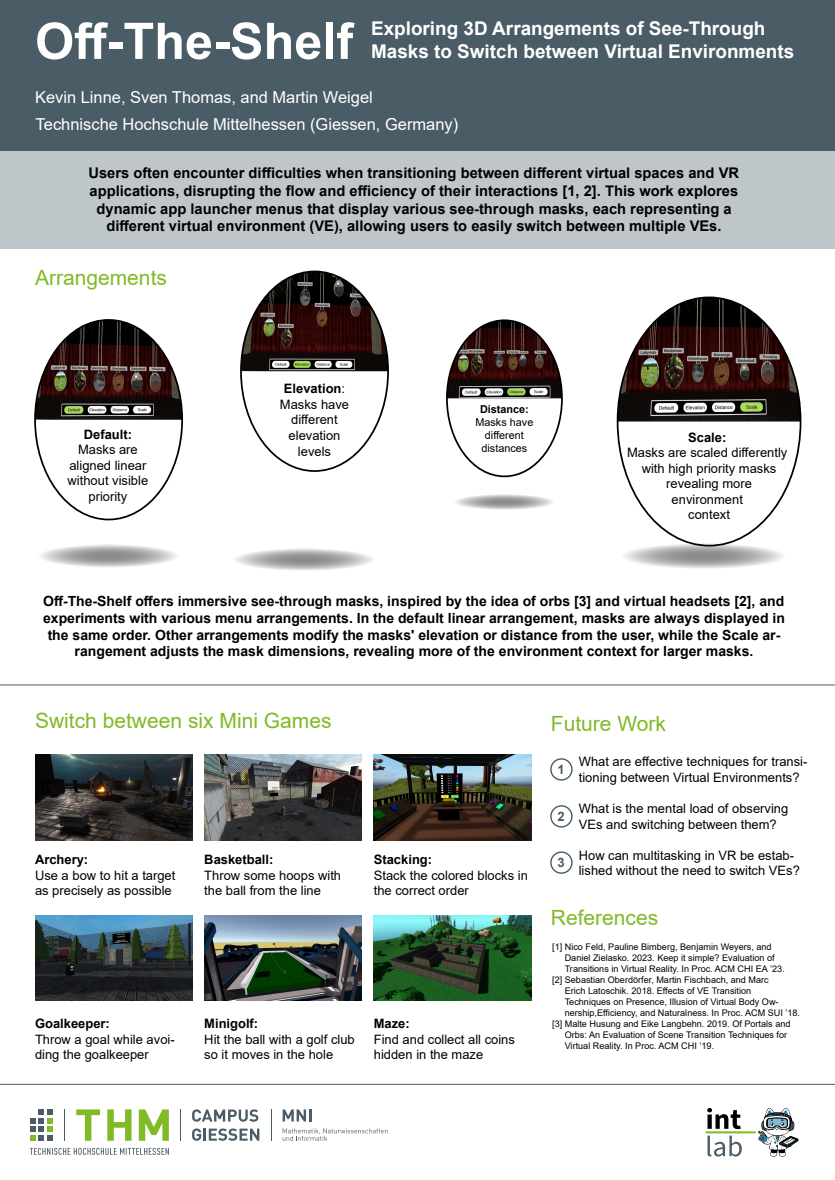
<style>
.page{position:relative;width:835px;height:1180px;background:#fff}
.page>*{position:absolute;margin:0;border:0;box-sizing:border-box;transform-origin:0 0}
.t1{font:700 50.4px "Arial";color:#fff}
.t2{font:21px "Arial";color:#80ba27}
.t3{font:700 18.9px/22.7px "Arial";color:#fff}
.t4{font:16.45px/26.5px "Arial";color:#fff}
.t5{font:700 14.7px/17.6px "Arial";color:#000;text-align:center}
.t6{font:700 14px/16.8px "Arial";color:#000;text-align:center}
.t7{font:12.95px/15.5px "Arial";color:#000}
.t8{font:700 12.95px "Arial";color:#000}
.t9{font:700 12.95px "Arial";color:#4a5c66}
.t10{font:10.85px/13px "Arial";color:#000;text-align:center}
.t11{font:700 10.85px "Arial";color:#000}
.t12{font:9.1px "Arial";color:#000}
.s1{font-weight:700}
</style>
<div class="page">
<hr style="left:0;top:1084px;width:834px;height:1px;background:#4a5c66">
<svg style="left:30px;top:1109px;width:23px;height:32px"></svg>
<svg style="left:76px;top:1109px;width:24px;height:32px"></svg>
<svg style="left:107px;top:1109px;width:24px;height:32px"></svg>
<svg style="left:139px;top:1109px;width:30px;height:32px"></svg>
<svg style="left:30px;top:1147px;width:139px;height:8px"></svg>
<hr style="left:64px;top:1109px;width:1px;height:32px;background:#4b5c66">
<hr style="left:180px;top:1109px;width:1px;height:32px;background:#4b5c66">
<hr style="left:270px;top:1109px;width:1px;height:32px;background:#4b5c66">
<svg style="left:192px;top:1109px;width:66px;height:12px"></svg>
<svg style="left:192px;top:1128px;width:67px;height:13px"></svg>
<svg style="left:282px;top:1109px;width:29px;height:12px"></svg>
<svg style="left:282px;top:1128px;width:105px;height:13px"></svg>
<svg style="left:705px;top:1108px;width:93px;height:48px"></svg>
<img style="left:35px;top:754px;width:157px;height:86px">
<img style="left:204px;top:754px;width:158px;height:86px">
<img style="left:374px;top:754px;width:157px;height:86px">
<img style="left:35px;top:915px;width:157px;height:85px">
<img style="left:204px;top:915px;width:158px;height:85px">
<img style="left:374px;top:915px;width:157px;height:85px">
<img style="left:35px;top:320px;width:147px;height:100px">
<img style="left:241px;top:271px;width:147px;height:100px">
<img style="left:447px;top:320px;width:115px;height:78px">
<img style="left:619px;top:299px;width:181px;height:122px">
<img style="left:624px;top:543px;width:159px;height:25px">
<hr style="left:0;top:684px;width:834px;height:1px;background:#4a5c66">
<div style="left:0;top:151px;width:834px;height:97px;background:#bfc6c9"></div>
<div style="left:0;top:0;width:834px;height:151px;background:#4a5c66"></div>
<div style="left:550px;top:758px;width:22px;height:22px;border:1px solid #4a5c66;border-radius:50%"></div>
<div style="left:550px;top:805px;width:22px;height:22px;border:1px solid #4a5c66;border-radius:50%"></div>
<div style="left:550px;top:851px;width:22px;height:23px;border:1px solid #4a5c66;border-radius:50%"></div>
<h3 class="t3" style="left:371px;top:19px;width:424px">Exploring 3D Arrangements of See-Through<br>Masks to Switch between Virtual Environments</h3>
<h1 class="t1" style="left:35px;top:22px;width:319px">Off-The-Shelf</h1>
<p class="t4" style="left:35px;top:85px;width:424px">Kevin Linne, Sven Thomas, and Martin Weigel<br>Technische Hochschule Mittelhessen (Giessen, Germany)</p>
<p class="t5" style="left:88px;top:166px;width:652px">Users often encounter difficulties when transitioning between different virtual spaces and VR applications, disrupting the flow and efficiency of their interactions [1, 2]. This work explores dynamic app launcher menus that display various see-through masks, each representing a different virtual environment (VE), allowing users to easily switch between multiple VEs.</p>
<h2 class="t2" style="left:35px;top:269px;width:133px">Arrangements</h2>
<p class="t8" style="left:84px;top:429px;width:50px">Default:</p>
<p class="t7" style="left:68px;top:443px;width:82px;text-align:center">Masks are aligned linear without visible priority</p>
<p class="t7" style="left:280px;top:382px;width:71px;text-align:center"><span class="s1">Elevation</span>:<br>Masks have different elevation levels</p>
<p class="t11" style="left:480px;top:405px;width:50px">Distance:</p>
<p class="t10" style="left:475px;top:417px;width:59px">Masks have different distances</p>
<p class="t8" style="left:688px;top:432px;width:40px">Scale:</p>
<p class="t7" style="left:627px;top:446px;width:162px;text-align:center">Masks are scaled differently with high priority masks revealing more<br>environment<br>context</p>
<p class="t6" style="left:43px;top:594px;width:743px">Off-The-Shelf offers immersive see-through masks, inspired by the idea of orbs [3] and virtual headsets [2], and experiments with various menu arrangements. In the default linear arrangement, masks are always displayed in the same order. Other arrangements modify the masks' elevation or distance from the user, while the Scale ar&shy;rangement adjusts the mask dimensions, revealing more of the environment context for larger masks.</p>
<h2 class="t2" style="left:35px;top:713px;width:298px">Switch between six Mini Games</h2>
<p class="t8" style="left:35px;top:855px;width:55px">Archery:</p>
<p class="t7" style="left:35px;top:869px;width:142px">Use a bow to hit a target as precisely as possible</p>
<p class="t8" style="left:204px;top:855px;width:71px">Basketball:</p>
<p class="t7" style="left:204px;top:869px;width:138px">Throw some hoops with the ball from the line</p>
<p class="t8" style="left:374px;top:855px;width:60px">Stacking:</p>
<p class="t7" style="left:374px;top:869px;width:156px">Stack the colored blocks in the correct order</p>
<p class="t8" style="left:35px;top:1018px;width:76px">Goalkeeper:</p>
<p class="t7" style="left:35px;top:1032px;width:141px">Throw a goal while avoi&shy;ding the goalkeeper</p>
<p class="t8" style="left:204px;top:1018px;width:55px">Minigolf:</p>
<p class="t7" style="left:204px;top:1032px;width:152px">Hit the ball with a golf club so it moves in the hole</p>
<p class="t8" style="left:374px;top:1018px;width:37px">Maze:</p>
<p class="t7" style="left:374px;top:1032px;width:143px">Find and collect all coins hidden in the maze</p>
<h2 class="t2" style="left:551px;top:715px;width:117px">Future Work</h2>
<p class="t9" style="left:557px;top:764px;width:9px">1</p>
<p class="t9" style="left:557px;top:811px;width:9px">2</p>
<p class="t9" style="left:557px;top:858px;width:9px">3</p>
<p class="t7" style="left:578px;top:755px;width:230px">What are effective techniques for transi&shy;tioning between Virtual Environments?</p>
<p class="t7" style="left:578px;top:802px;width:211px">What is the mental load of observing<br>VEs and switching between them?</p>
<p class="t7" style="left:578px;top:848px;width:222px">How can multitasking in VR be estab&shy;lished without the need to switch VEs?</p>
<h2 class="t2" style="left:551px;top:909px;width:109px">References</h2>
<p class="t12" style="left:552px;top:944px;width:221px">[1] Nico Feld, Pauline Bimberg, Benjamin Weyers, and</p>
<p class="t12" style="left:564px;top:955px;width:211px">Daniel Zielasko. 2023. Keep it simple? Evaluation of</p>
<p class="t12" style="left:564px;top:965px;width:221px">Transitions in Virtual Reality. In Proc. ACM CHI EA ’23.</p>
<p class="t12" style="left:552px;top:976px;width:218px">[2] Sebastian Oberdörfer, Martin Fischbach, and Marc</p>
<p class="t12" style="left:564px;top:987px;width:188px">Erich Latoschik. 2018. Effects of VE Transition</p>
<p class="t12" style="left:564px;top:998px;width:215px">Techniques on Presence, Illusion of Virtual Body Ow-</p>
<p class="t12" style="left:564px;top:1009px;width:237px">nership,Efficiency, and Naturalness. In Proc. ACM SUI ’18.</p>
<p class="t12" style="left:552px;top:1020px;width:240px">[3] Malte Husung and Eike Langbehn. 2019. Of Portals and</p>
<p class="t12" style="left:564px;top:1031px;width:224px">Orbs: An Evaluation of Scene Transition Techniques for</p>
<p class="t12" style="left:564px;top:1042px;width:151px">Virtual Reality. In Proc. ACM CHI ’19.</p>
</div>
